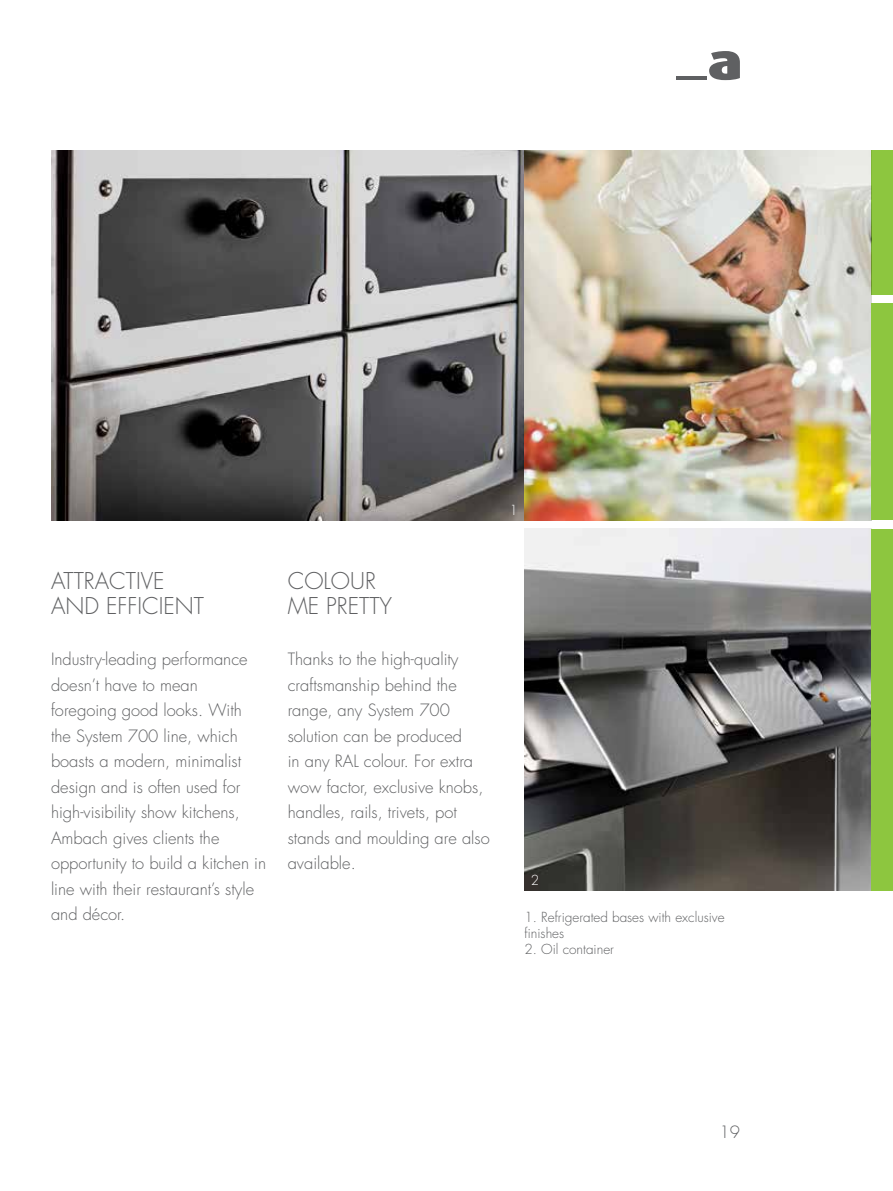
<style>
.page{position:relative;width:893px;height:1191px;background:#fff}
.page>*{position:absolute;margin:0;border:0;box-sizing:border-box;transform-origin:0 0}
.t1{font:300 22.5px/25.5px "Futura";color:#5f6062}
.t2{font:300 16.5px/25.5px "Futura";color:#5f6062}
.t3{font:300 13.5px/16.2px "Futura";color:#5f6062}
.t4{font:300 13.5px "Futura";color:#fff}
</style>
<div class="page">
<img style="left:51px;top:150px;width:821px;height:370px">
<img style="left:524px;top:529px;width:348px;height:361px">
<div style="left:872px;top:529px;width:21px;height:361px;background:#8dc63f"></div>
<div style="left:872px;top:303px;width:21px;height:217px;background:#8dc63f"></div>
<div style="left:872px;top:150px;width:21px;height:145px;background:#8dc63f"></div>
<svg style="left:709px;top:51px;width:31px;height:29px"></svg>
<hr style="left:676px;top:76px;width:31px;height:3px;background:#5f6062">
<h1 class="t1" style="left:51px;top:568px;width:154px">ATTRACTIVE<br>AND EFFICIENT</h1>
<p class="t2" style="left:51px;top:646px;width:217px">Industry-leading performance doesn’t have to mean foregoing good looks. With<br>the System 700 line, which boasts a modern, minimalist design and is often used for high-visibility show kitchens,<br>Ambach gives clients the opportunity to build a kitchen in line with their restaurant’s style and décor.</p>
<h1 class="t1" style="left:288px;top:568px;width:106px">COLOUR<br>ME PRETTY</h1>
<p class="t2" style="left:288px;top:646px;width:203px">Thanks to the high-quality craftsmanship behind the range, any System 700 solution can be produced<br>in any RAL colour. For extra wow factor, exclusive knobs, handles, rails, trivets, pot stands and moulding are also available.</p>
<p class="t4" style="left:510px;top:501px;width:10px">1</p>
<p class="t4" style="left:531px;top:871px;width:10px">2</p>
<p class="t3" style="left:524px;top:909px;width:202px">1. Refrigerated bases with exclusive finishes</p>
<p class="t3" style="left:524px;top:941px;width:91px">2. Oil container</p>
<p class="t2" style="left:719px;top:1119px;width:22px">19</p>
</div>
